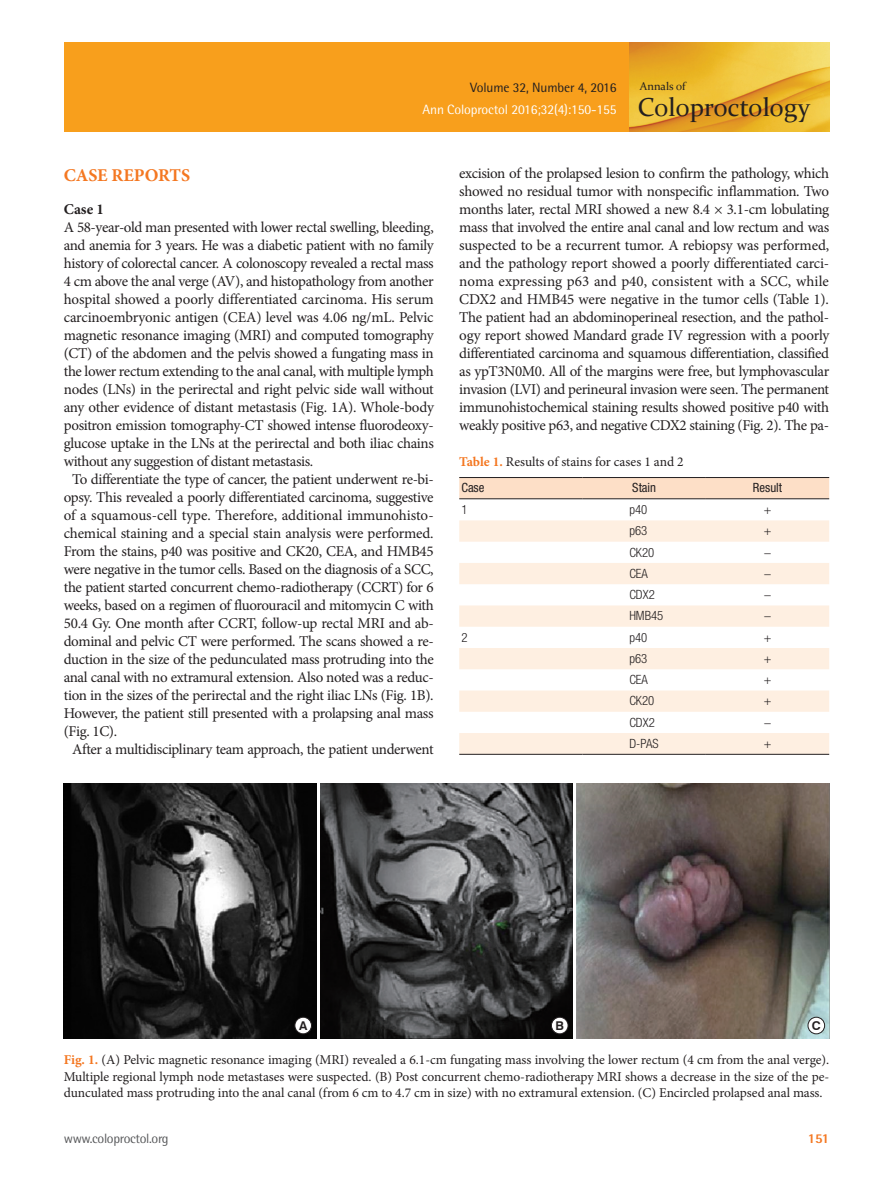
<style>
.page{position:relative;width:893px;height:1191px;background:#fff}
.page>*{position:absolute;margin:0;border:0;box-sizing:border-box;transform-origin:0 0}
.t1{font:25.95px "Constantia";color:#231f20}
.본문제목_대{font:700 18px "Minion Pro";color:#f47721}
.본문{font:15px/18px "Minion Pro";letter-spacing:-.025em;color:#231f20;text-align:justify}
.본문_앞단락0{font:15px/18px "Minion Pro";letter-spacing:-.03em;color:#231f20;text-align:justify}
.본문제목_중{font:700 15px "Minion Pro";color:#231f20}
.표그림설명{font:13.5px/16.2px "Minion Pro";letter-spacing:-.005em;color:#231f20;text-align:justify}
.t2{font:13.5px "Rotis Semi Sans Std";letter-spacing:-.01em;color:#fff}
.t3{font:13.5px "Rotis Semi Sans Std";letter-spacing:-.01em;color:#231f20}
.t4{font:13.5px "Rotis Semi Sans Std";letter-spacing:-.025em;color:#57585a}
.t5{font:800 13.5px "Rotis Semi Sans Std";color:#f47721}
.표본문{font:300 condensed 12.75px "Helvetica Neue LT Std";color:#231f20}
.표머리글{font:condensed 12.75px "Helvetica Neue LT Std";color:#231f20}
.t6{font:700 12.15px "Swiss 721 BT";color:#231f20}
.t7{font:11.25px "Constantia";color:#231f20}
.s1{font-weight:700;color:#f47721}
</style>
<div class="page">
<div style="left:64px;top:43px;width:565px;height:89px;background:#f89f1c"></div>
<img style="left:629px;top:43px;width:200px;height:89px">
<div style="left:459px;top:478px;width:370px;height:20px;background:#fddfc7"></div>
<svg style="left:459px;top:520px;width:370px;height:234px;fill:#feefe1"></svg>
<hr style="left:459px;top:477px;width:124px;height:1px;background:#231f20">
<hr style="left:583px;top:477px;width:123px;height:1px;background:#231f20">
<hr style="left:706px;top:477px;width:123px;height:1px;background:#231f20">
<hr style="left:459px;top:498px;width:124px;height:1px;background:#231f20">
<hr style="left:583px;top:498px;width:123px;height:1px;background:#231f20">
<hr style="left:706px;top:498px;width:123px;height:1px;background:#231f20">
<hr style="left:459px;top:754px;width:124px;height:1px;background:#231f20">
<hr style="left:583px;top:754px;width:123px;height:1px;background:#231f20">
<hr style="left:706px;top:754px;width:123px;height:1px;background:#231f20">
<img style="left:64px;top:783px;width:252px;height:255px">
<img style="left:577px;top:783px;width:252px;height:255px">
<img style="left:320px;top:783px;width:253px;height:255px">
<div style="left:295px;top:1017px;width:16px;height:16px;background:#fff;border-radius:50%"></div>
<div style="left:295px;top:1017px;width:17px;height:17px;border:1px solid #231f20;border-radius:50%"></div>
<div style="left:808px;top:1017px;width:17px;height:16px;background:#fff;border-radius:50%"></div>
<div style="left:808px;top:1017px;width:17px;height:17px;border:1px solid #231f20;border-radius:50%"></div>
<div style="left:551px;top:1017px;width:17px;height:16px;background:#fff;border-radius:50%"></div>
<div style="left:551px;top:1017px;width:17px;height:17px;border:1px solid #231f20;border-radius:50%"></div>
<p class="t3" style="left:470px;top:80px;width:148px">Volume 32, Number 4, 2016</p>
<p class="t2" style="left:423px;top:102px;width:196px">Ann Coloproctol 2016;32(4):150-155</p>
<p class="t7" style="left:640px;top:79px;width:47px">Annals of</p>
<p class="t1" style="left:638px;top:90px;width:174px">Coloproctology</p>
<p class="본문제목_대" style="left:64px;top:162px;width:128px">CASE REPORTS</p>
<p class="본문제목_중" style="left:64px;top:199px;width:42px">Case 1</p>
<p class="본문_앞단락0" style="left:64px;top:218px;width:372px">A 58-year-old man presented with lower rectal swelling, bleeding, and anemia for 3 years. He was a diabetic patient with no family history of colorectal cancer. A colonoscopy revealed a rectal mass 4 cm above the anal verge (AV), and histopathology from another hospital showed a poorly differentiated carcinoma. His serum carcinoembryonic antigen (CEA) level was 4.06 ng/mL. Pelvic magnetic resonance imaging (MRI) and computed tomography (CT) of the abdomen and the pelvis showed a fungating mass in the lower rectum extending to the anal canal, with multiple lymph nodes (LNs) in the perirectal and right pelvic side wall without any other evidence of distant metastasis (Fig. 1A). Whole-body positron emission tomography-CT showed intense fluorodeoxy&shy;glucose uptake in the LNs at the perirectal and both iliac chains without any suggestion of distant metastasis.</p>
<p class="본문" style="left:64px;top:470px;width:371px;text-indent:9px">To differentiate the type of cancer, the patient underwent re-bi&shy;opsy. This revealed a poorly differentiated carcinoma, suggestive of a squamous-cell type. Therefore, additional immunohisto&shy;chemical staining and a special stain analysis were performed.<br>From the stains, p40 was positive and CK20, CEA, and HMB45 were negative in the tumor cells. Based on the diagnosis of a SCC, the patient started concurrent chemo-radiotherapy (CCRT) for 6 weeks, based on a regimen of fluorouracil and mitomycin C with 50.4 Gy. One month after CCRT, follow-up rectal MRI and ab&shy;dominal and pelvic CT were performed. The scans showed a re&shy;duction in the size of the pedunculated mass protruding into the anal canal with no extramural extension. Also noted was a reduc&shy;tion in the sizes of the perirectal and the right iliac LNs (Fig. 1B).<br>However, the patient still presented with a prolapsing anal mass (Fig. 1C).</p>
<p class="본문" style="left:72px;top:740px;width:363px">After a multidisciplinary team approach, the patient underwent</p>
<p class="본문" style="left:459px;top:164px;width:372px">excision of the prolapsed lesion to confirm the pathology, which showed no residual tumor with nonspecific inflammation. Two months later, rectal MRI showed a new 8.4 × 3.1-cm lobulating mass that involved the entire anal canal and low rectum and was suspected to be a recurrent tumor. A rebiopsy was performed, and the pathology report showed a poorly differentiated carci&shy;noma expressing p63 and p40, consistent with a SCC, while CDX2 and HMB45 were negative in the tumor cells (Table 1).<br>The patient had an abdominoperineal resection, and the pathol&shy;ogy report showed Mandard grade IV regression with a poorly differentiated carcinoma and squamous differentiation, classified as ypT3N0M0. All of the margins were free, but lymphovascular invasion (LVI) and perineural invasion were seen. The permanent immunohistochemical staining results showed positive p40 with weakly positive p63, and negative CDX2 staining (Fig. 2). The pa-</p>
<p class="표그림설명" style="left:459px;top:454px;width:226px"><span class="s1">Table 1.</span> Results of stains for cases 1 and 2</p>
<p class="표머리글" style="left:461px;top:480px;width:25px">Case</p>
<p class="표머리글" style="left:632px;top:480px;width:25px">Stain</p>
<p class="표머리글" style="left:753px;top:480px;width:31px">Result</p>
<p class="표본문" style="left:461px;top:502px;width:8px">1</p>
<p class="표본문" style="left:629px;top:502px;width:19px">p40</p>
<p class="표본문" style="left:764px;top:502px;width:9px">+</p>
<p class="표본문" style="left:629px;top:523px;width:19px">p63</p>
<p class="표본문" style="left:764px;top:523px;width:9px">+</p>
<p class="표본문" style="left:629px;top:545px;width:26px">CK20</p>
<p class="표본문" style="left:764px;top:545px;width:9px">−</p>
<p class="표본문" style="left:629px;top:566px;width:20px">CEA</p>
<p class="표본문" style="left:764px;top:566px;width:9px">−</p>
<p class="표본문" style="left:629px;top:587px;width:27px">CDX2</p>
<p class="표본문" style="left:764px;top:587px;width:9px">−</p>
<p class="표본문" style="left:629px;top:608px;width:35px">HMB45</p>
<p class="표본문" style="left:764px;top:608px;width:9px">−</p>
<p class="표본문" style="left:461px;top:630px;width:8px">2</p>
<p class="표본문" style="left:629px;top:630px;width:19px">p40</p>
<p class="표본문" style="left:764px;top:630px;width:9px">+</p>
<p class="표본문" style="left:629px;top:651px;width:19px">p63</p>
<p class="표본문" style="left:764px;top:651px;width:9px">+</p>
<p class="표본문" style="left:629px;top:672px;width:20px">CEA</p>
<p class="표본문" style="left:764px;top:672px;width:9px">+</p>
<p class="표본문" style="left:629px;top:693px;width:26px">CK20</p>
<p class="표본문" style="left:764px;top:693px;width:9px">+</p>
<p class="표본문" style="left:629px;top:715px;width:27px">CDX2</p>
<p class="표본문" style="left:764px;top:715px;width:9px">−</p>
<p class="표본문" style="left:629px;top:736px;width:31px">D-PAS</p>
<p class="표본문" style="left:764px;top:736px;width:9px">+</p>
<p class="t6" style="left:299px;top:1018px;width:10px">A</p>
<p class="t6" style="left:555px;top:1018px;width:10px">B</p>
<p class="t6" style="left:812px;top:1018px;width:10px">C</p>
<p class="표그림설명" style="left:64px;top:1052px;width:767px"><span class="s1">Fig. 1.</span> (A) Pelvic magnetic resonance imaging (MRI) revealed a 6.1-cm fungating mass involving the lower rectum (4 cm from the anal verge).<br>Multiple regional lymph node metastases were suspected. (B) Post concurrent chemo-radiotherapy MRI shows a decrease in the size of the pe&shy;dunculated mass protruding into the anal canal (from 6 cm to 4.7 cm in size) with no extramural extension. (C) Encircled prolapsed anal mass.</p>
<p class="t4" style="left:64px;top:1130px;width:106px">www.coloproctol.org</p>
<p class="t5" style="left:808px;top:1129px;width:23px">151</p>
</div>
